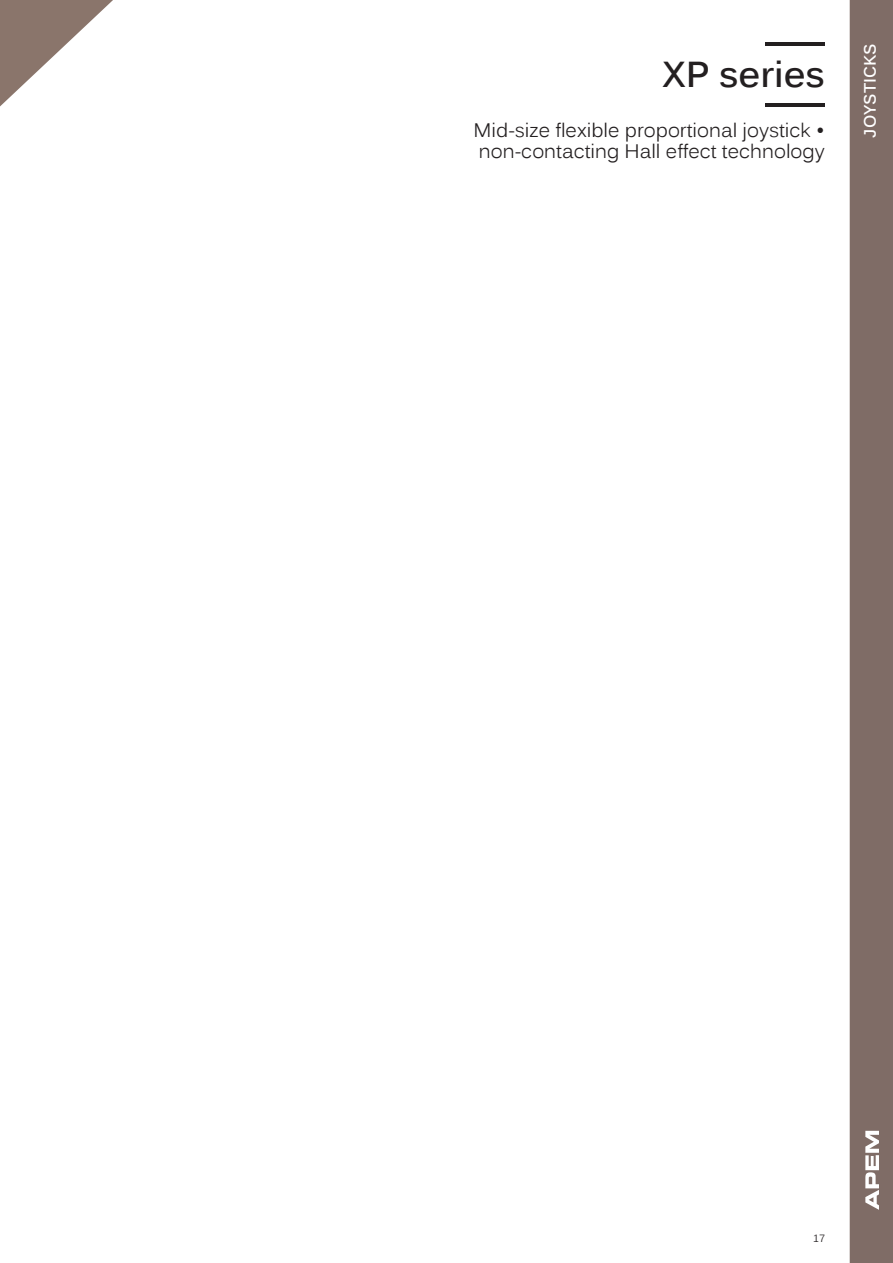
<style>
.page{position:relative;width:893px;height:1263px;background:#fff}
.page>*{position:absolute;margin:0;border:0;box-sizing:border-box;transform-origin:0 0}
.t1{font:700 36px "Kalinga";color:#231f20}
.t2{font:19.5px "Kalinga";color:#231f20}
.t3{font:700 16.5px "Kalinga";color:#fff}
.t4{font:10.5px "Kalinga";color:#231f20}
</style>
<div class="page">
<hr style="left:766px;top:103px;width:59px;height:3px;background:#231f20">
<hr style="left:766px;top:43px;width:59px;height:3px;background:#231f20">
<div style="left:850px;top:0;width:43px;height:1263px;background:#7f6c66"></div>
<svg style="left:0;top:0;width:113px;height:106px"></svg>
<svg style="left:865px;top:1131px;width:14px;height:79px"></svg>
<p class="t1" style="left:662px;top:51px;width:164px">XP series</p>
<p class="t2" style="left:474px;top:118px;width:352px">Mid-size flexible proportional joystick •</p>
<p class="t2" style="left:479px;top:139px;width:347px">non-contacting Hall effect technology</p>
<p class="t3" style="left:859px;top:138px;width:96px;rotate:-90deg">JOYSTICKS</p>
<p class="t4" style="left:813px;top:1231px;width:13px">17</p>
</div>
